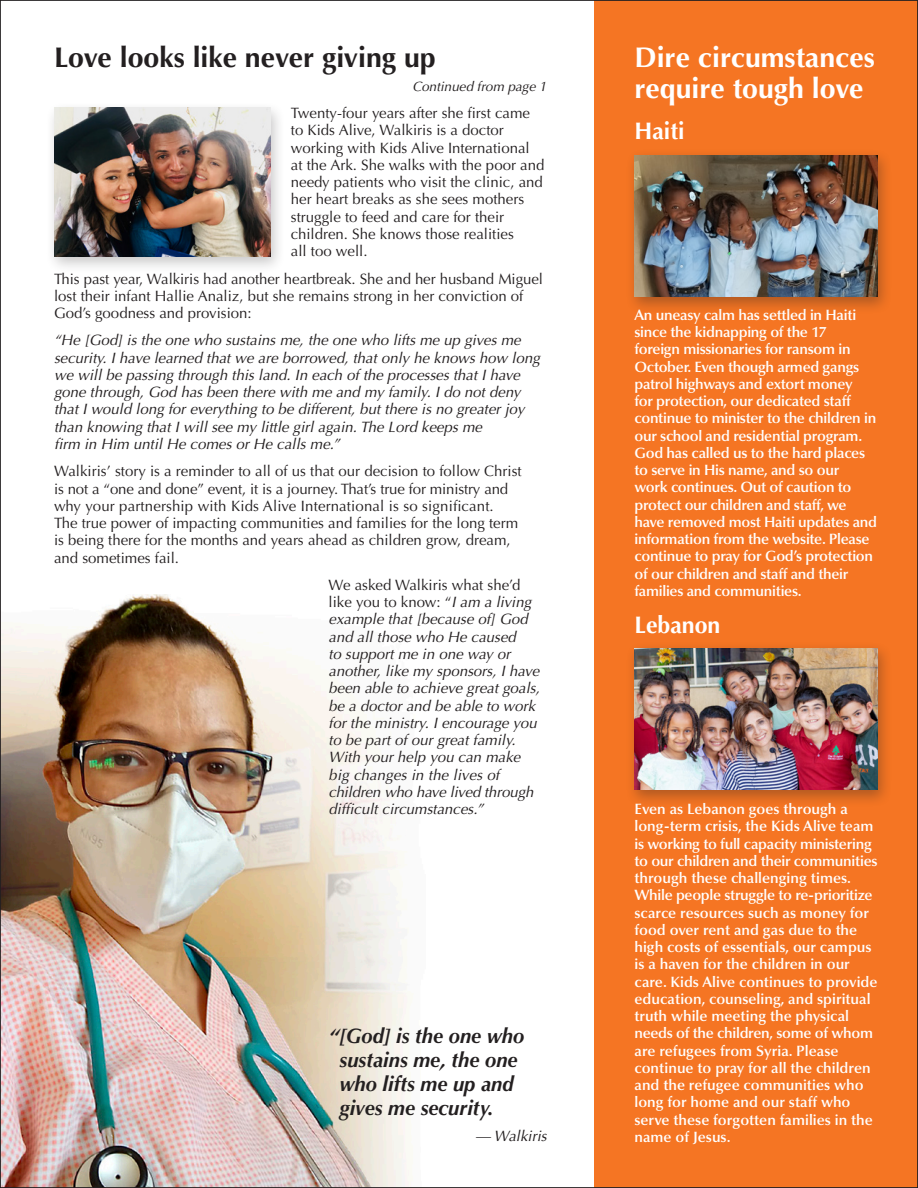
<style>
.page{position:relative;width:918px;height:1188px;background:#fff}
.page>*{position:absolute;margin:0;border:0;box-sizing:border-box;transform-origin:0 0}
.t1{font:700 28.5px/31.5px "Optima";color:#fff}
.t2{font:700 28.5px "Optima";color:#231f20}
.t3{font:700 24px "Optima";color:#fff;scale:.96 1}
.t4{font:italic 700 21px/24px "Optima";color:#231f20;scale:.96 1}
.t5{font:italic 15px/17.2px "Optima";color:#231f20}
.t6{font:15px/17.2px "Optima";color:#231f20}
.t7{font:600 15px/17.2px "Optima";color:#fff}
.t8{font:600 15px/17.2px "Optima";letter-spacing:-.02em;color:#fff}
.t9{font:italic 13.5px "Optima";color:#231f20}
.s1{font-style:normal}
</style>
<div class="page">
<div style="left:594px;top:0;width:324px;height:1188px;background:#f57523"></div>
<img style="left:2px;top:594px;width:411px;height:592px">
<div style="left:45px;top:101px;width:240px;height:173px;background:#231f20;opacity:.25"></div>
<img style="left:55px;top:108px;width:216px;height:148px">
<div style="left:625px;top:148px;width:267px;height:167px;background:#231f20;opacity:.33"></div>
<img style="left:634px;top:155px;width:244px;height:142px">
<div style="left:625px;top:641px;width:267px;height:166px;background:#231f20;opacity:.33"></div>
<img style="left:634px;top:648px;width:244px;height:142px">
<h1 class="t2" style="left:54px;top:41px;width:383px">Love looks like never giving up</h1>
<p class="t9" style="left:412px;top:78px;width:136px">Continued from page 1</p>
<p class="t6" style="left:291px;top:105px;width:255px">Twenty-four years after she first came to Kids Alive, Walkiris is a doctor working with Kids Alive International at the Ark. She walks with the poor and needy patients who visit the clinic, and her heart breaks as she sees mothers struggle to feed and care for their children. She knows those realities<br>all too well.</p>
<p class="t6" style="left:54px;top:270px;width:490px">This past year, Walkiris had another heartbreak. She and her husband Miguel lost their infant Hallie Analiz, but she remains strong in her conviction of<br>God’s goodness and provision:</p>
<p class="t5" style="left:54px;top:332px;width:487px">“He [God] is the one who sustains me, the one who lifts me up gives me security. I have learned that we are borrowed, that only he knows how long we will be passing through this land. In each of the processes that I have gone through, God has been there with me and my family. I do not deny that I would long for everything to be different, but there is no greater joy than knowing that I will see my little girl again. The Lord keeps me<br>firm in Him until He comes or He calls me.”</p>
<p class="t6" style="left:54px;top:463px;width:469px">Walkiris’ story is a reminder to all of us that our decision to follow Christ is not a “one and done” event, it is a journey. That’s true for ministry and why your partnership with Kids Alive International is so significant.<br>The true power of impacting communities and families for the long term is being there for the months and years ahead as children grow, dream, and sometimes fail.</p>
<p class="t5" style="left:329px;top:576px;width:213px"><span class="s1">We asked Walkiris what she’d like you to know: “</span>I am a living example that [because of] God and all those who He caused<br>to support me in one way or another, like my sponsors, I have been able to achieve great goals, be a doctor and be able to work for the ministry. I encourage you to be part of our great family.<br>With your help you can make big changes in the lives of children who have lived through difficult circumstances.”</p>
<h3 class="t4" style="left:340px;top:1024px;width:194px;text-indent:-10px">“[God] is the one who sustains me, the one who lifts me up and gives me security.</h3>
<p class="t5" style="left:475px;top:1127px;width:73px">— Walkiris</p>
<h1 class="t1" style="left:634px;top:42px;width:242px">Dire circumstances require tough love</h1>
<h2 class="t3" style="left:634px;top:117px;width:54px">Haiti</h2>
<p class="t8" style="left:634px;top:306px;width:244px">An uneasy calm has settled in Haiti since the kidnapping of the 17<br>foreign missionaries for ransom in October. Even though armed gangs patrol highways and extort money<br>for protection, our dedicated staff continue to minister to the children in our school and residential program.<br>God has called us to the hard places to serve in His name, and so our<br>work continues. Out of caution to protect our children and staff, we have removed most Haiti updates and information from the website. Please continue to pray for God’s protection of our children and staff and their families and communities.</p>
<h2 class="t3" style="left:634px;top:611px;width:91px">Lebanon</h2>
<p class="t7" style="left:634px;top:801px;width:245px">Even as Lebanon goes through a long-term crisis, the Kids Alive team is working to full capacity ministering to our children and their communities through these challenging times.<br>While people struggle to re-prioritize scarce resources such as money for food over rent and gas due to the high costs of essentials, our campus is a haven for the children in our care. Kids Alive continues to provide education, counseling, and spiritual truth while meeting the physical needs of the children, some of whom are refugees from Syria. Please continue to pray for all the children and the refugee communities who long for home and our staff who serve these forgotten families in the name of Jesus.</p>
</div>
